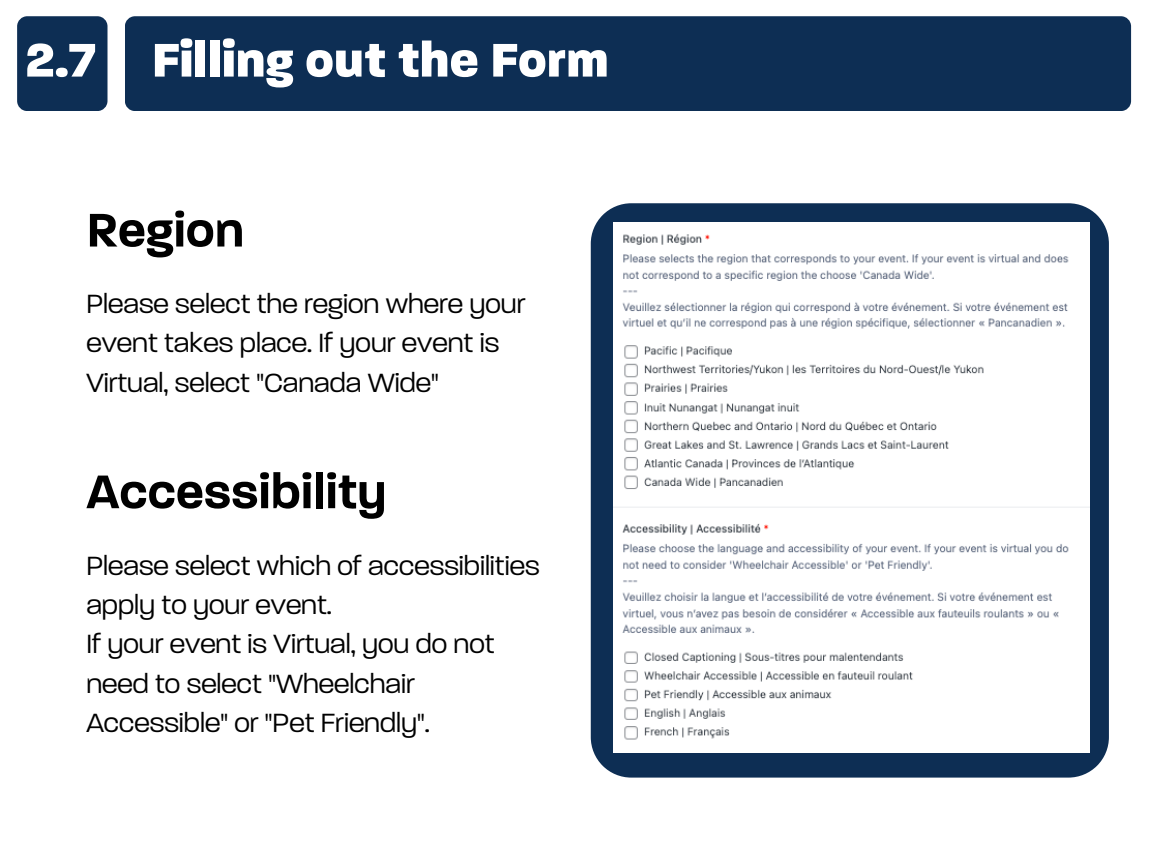
<style>
.page{position:relative;width:1152px;height:864px;background:#fff}
.page>*{position:absolute;margin:0;border:0;box-sizing:border-box;transform-origin:0 0}
.t1{font:800 51px "Paralucent";color:#fff}
.t2{font:600 51px "Paralucent";color:#000}
.t3{font:300 28.5px/39.3px "Paralucent";color:#000}
</style>
<div class="page">
<div style="left:125px;top:16px;width:1006px;height:95px;background:#0d2e54;border-radius:10px"></div>
<div style="left:17px;top:16px;width:91px;height:95px;background:#0d2e54;border-radius:10px"></div>
<svg style="left:591px;top:203px;width:518px;height:575px;background:#1b3a5e"></svg>
<img style="left:613px;top:222px;width:476px;height:530px">
<p class="t1" style="left:25px;top:37px;width:72px">2.7</p>
<p class="t1" style="left:152px;top:37px;width:458px">Filling out the Form</p>
<h1 class="t2" style="left:86px;top:207px;width:159px">Region</h1>
<h1 class="t3" style="left:86px;top:286px;width:441px">Please select the region where your event takes place. If your event is<br>Virtual, select "Canada Wide"</h1>
<h1 class="t2" style="left:86px;top:469px;width:302px">Accessibility</h1>
<p class="t3" style="left:86px;top:547px;width:455px">Please select which of accessibilities apply to your event.</p>
<p class="t3" style="left:86px;top:626px;width:410px">If your event is Virtual, you do not need to select "Wheelchair<br>Accessible" or "Pet Friendly".</p>
</div>
